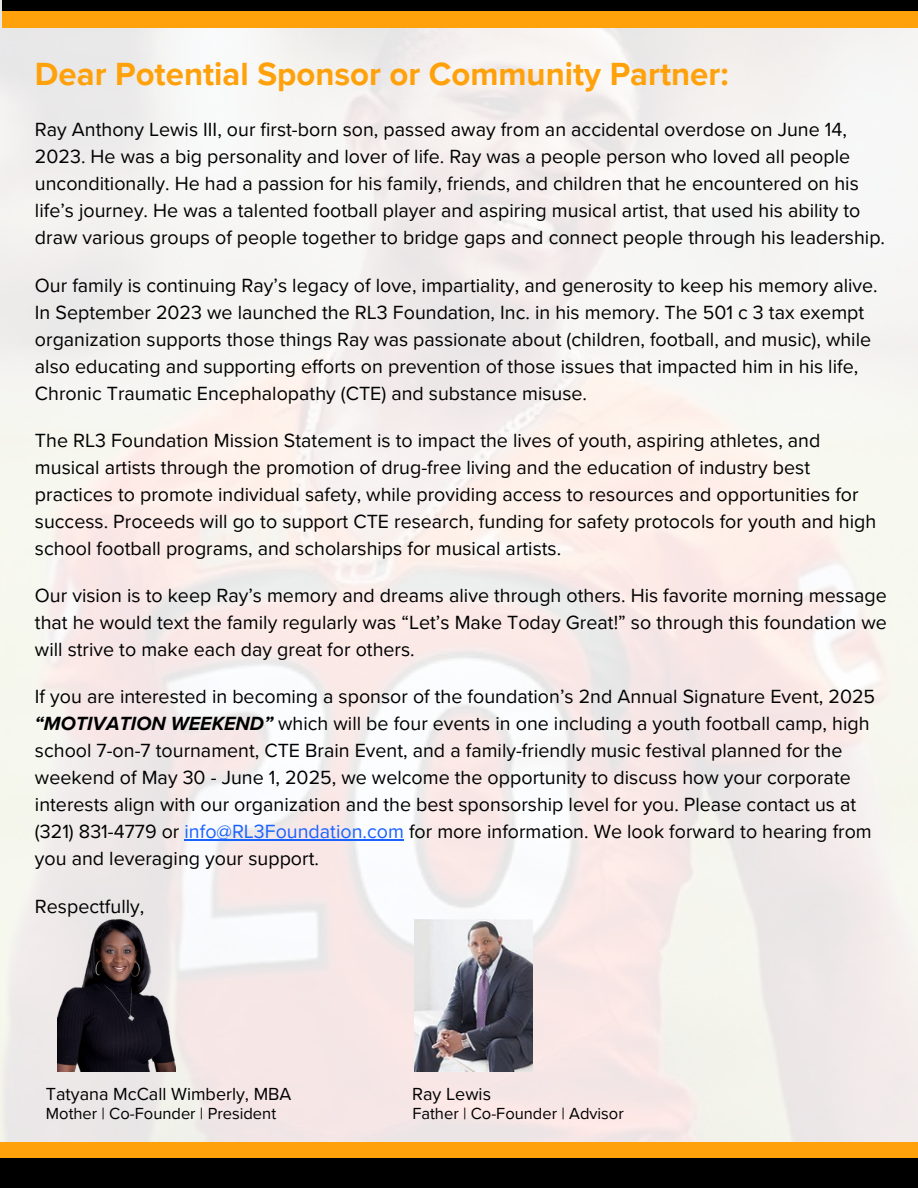
<style>
.page{position:relative;width:918px;height:1188px;background:#fff}
.page>*{position:absolute;margin:0;border:0;box-sizing:border-box;transform-origin:0 0}
.t1{font:700 33px "Proxima Nova";color:#ffa10b}
.t2{font:19.65px/27px "Proxima Nova";color:#000}
.t3{font:18px "Proxima Nova";color:#000}
.t4{font:16.5px "Proxima Nova";color:#000}
.s1{font-weight:700;font-style:italic}
.s2{color:#1a62ff}
</style>
<div class="page">
<img style="left:0;top:0;width:918px;height:1142px">
<hr style="left:185px;top:839px;width:219px;height:2px;background:#1a62ff">
<img style="left:57px;top:920px;width:118px;height:152px">
<img style="left:414px;top:920px;width:118px;height:152px">
<div style="left:0;top:1142px;width:918px;height:46px;background:#ffa10b"></div>
<div style="left:0;top:1158px;width:918px;height:30px;background:#000"></div>
<div style="left:2px;top:0;width:916px;height:12px;background:#000"></div>
<div style="left:2px;top:12px;width:916px;height:16px;background:#ffa10b"></div>
<h1 class="t1" style="left:35px;top:54px;width:695px">Dear Potential Sponsor or Community Partner:</h1>
<h2 class="t2" style="left:35px;top:117px;width:852px">Ray Anthony Lewis III, our first-born son, passed away from an accidental overdose on June 14, 2023. He was a big personality and lover of life. Ray was a people person who loved all people unconditionally. He had a passion for his family, friends, and children that he encountered on his life’s journey. He was a talented football player and aspiring musical artist, that used his ability to draw various groups of people together to bridge gaps and connect people through his leadership.</h2>
<h2 class="t2" style="left:35px;top:272px;width:844px">Our family is continuing Ray’s legacy of love, impartiality, and generosity to keep his memory alive.<br>In September 2023 we launched the RL3 Foundation, Inc. in his memory. The 501 c 3 tax exempt organization supports those things Ray was passionate about (children, football, and music), while also educating and supporting efforts on prevention of those issues that impacted him in his life, Chronic Traumatic Encephalopathy (CTE) and substance misuse.</h2>
<h2 class="t2" style="left:35px;top:427px;width:843px">The RL3 Foundation Mission Statement is to impact the lives of youth, aspiring athletes, and musical artists through the promotion of drug-free living and the education of industry best practices to promote individual safety, while providing access to resources and opportunities for success. Proceeds will go to support CTE research, funding for safety protocols for youth and high school football programs, and scholarships for musical artists.</h2>
<h2 class="t2" style="left:35px;top:582px;width:854px;text-align:justify">Our vision is to keep Ray’s memory and dreams alive through others. His favorite morning message that he would text the family regularly was “Let’s Make Today Great!” so through this foundation we will strive to make each day great for others.</h2>
<h2 class="t2" style="left:35px;top:684px;width:842px">If you are interested in becoming a sponsor of the foundation’s 2nd Annual Signature Event, 2025 <span class="s1">“MOTIVATION WEEKEND”</span> which will be four events in one including a youth football camp, high school 7-on-7 tournament, CTE Brain Event, and a family-friendly music festival planned for the weekend of May 30 - June 1, 2025, we welcome the opportunity to discuss how your corporate interests align with our organization and the best sponsorship level for you. Please contact us at (321) 831-4779 or <span class="s2">info@RL3Foundation.com</span> for more information. We look forward to hearing from you and leveraging your support.</h2>
<h2 class="t2" style="left:35px;top:893px;width:111px">Respectfully,</h2>
<p class="t3" style="left:46px;top:1084px;width:247px">Tatyana McCall Wimberly, MBA</p>
<p class="t3" style="left:412px;top:1084px;width:80px">Ray Lewis</p>
<p class="t4" style="left:46px;top:1104px;width:232px">Mother | Co-Founder | President</p>
<p class="t4" style="left:412px;top:1104px;width:213px">Father | Co-Founder | Advisor</p>
</div>
